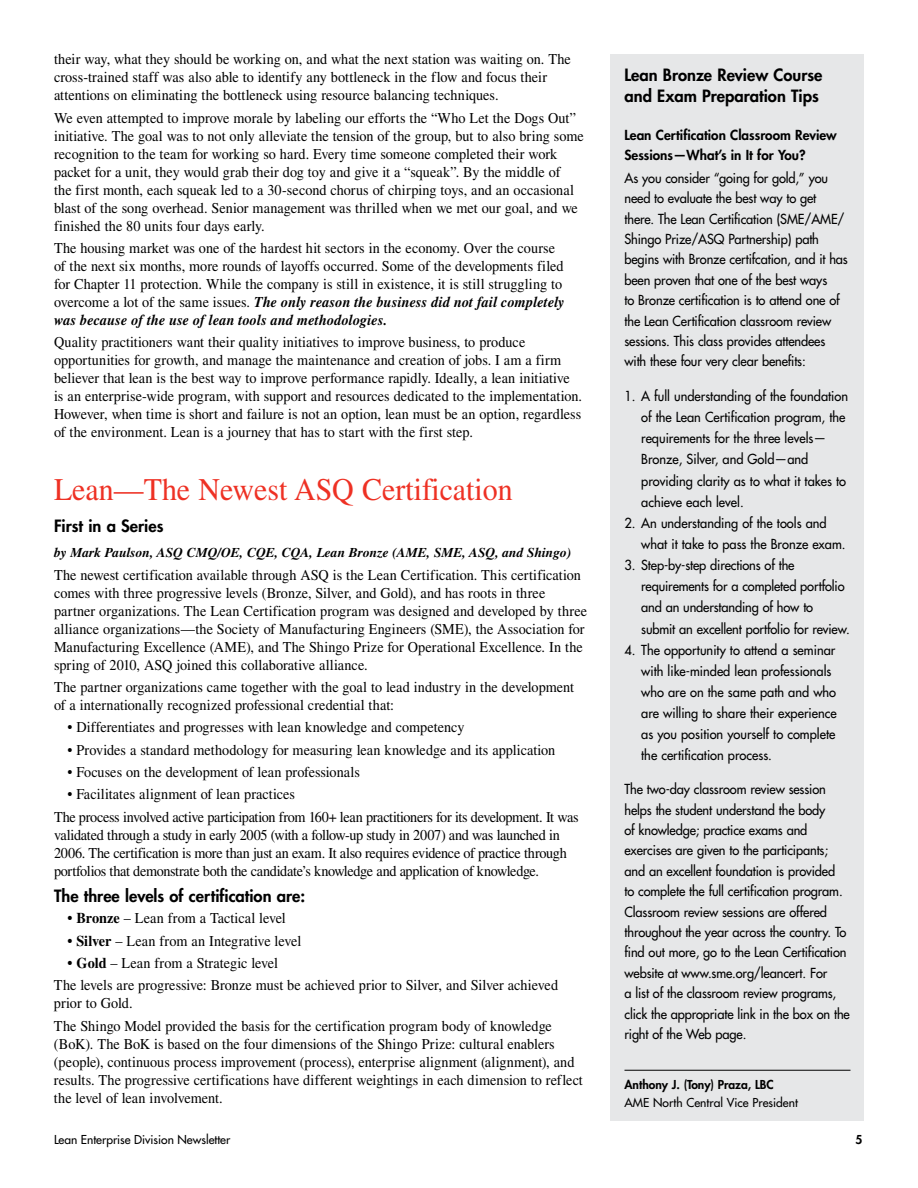
<style>
.page{position:relative;width:918px;height:1188px;background:#fff}
.page>*{position:absolute;margin:0;border:0;box-sizing:border-box;transform-origin:0 0}
.t1{font:31.5px "Times LT Std";color:#ee3124;scale:.95 1}
.t2{font:800 16.5px/21.1px "Futura Std";color:#000}
.t3{font:15px/18px "Times LT Std";color:#000;scale:.95 1}
.t4{font:15px/18px "Times LT Std";letter-spacing:-.025em;color:#000;scale:.95 1}
.t5{font:15px/22.4px "Times LT Std";letter-spacing:-.02em;color:#000;scale:.95 1}
.t6{font:500 13.5px/20.4px "Futura Std";letter-spacing:-.01em;color:#000;scale:.95 1}
.t7{font:italic 700 13.5px "Times LT Std";color:#000}
.t8{font:800 13.5px/19.6px "Futura Std";color:#000}
.t9{font:500 12px "Futura Std";color:#000}
.t10{font:800 12px "Futura Std";color:#000}
.s1{font-weight:700;font-style:italic}
.s2{font-weight:700}
</style>
<div class="page">
<div style="left:611px;top:54px;width:253px;height:1066px;background:#e6e7e8"></div>
<hr style="left:624px;top:1070px;width:227px;height:1px;background:#000">
<p class="t3" style="left:54px;top:50px;width:546px">their way, what they should be working on, and what the next station was waiting on. The cross-trained staff was also able to identify any bottleneck in the flow and focus their attentions on eliminating the bottleneck using resource balancing techniques.</p>
<p class="t3" style="left:54px;top:108px;width:559px">We even attempted to improve morale by labeling our efforts the “Who Let the Dogs Out” initiative. The goal was to not only alleviate the tension of the group, but to also bring some recognition to the team for working so hard. Every time someone completed their work packet for a unit, they would grab their dog toy and give it a “squeak”. By the middle of<br>the first month, each squeak led to a 30-second chorus of chirping toys, and an occasional blast of the song overhead. Senior management was thrilled when we met our goal, and we finished the 80 units four days early.</p>
<p class="t3" style="left:54px;top:239px;width:539px">The housing market was one of the hardest hit sectors in the economy. Over the course of the next six months, more rounds of layoffs occurred. Some of the developments filed for Chapter 11 protection. While the company is still in existence, it is still struggling to overcome a lot of the same issues. <span class="s1">The only reason the business did not fail completely was because of the use of lean tools and methodologies.</span></p>
<p class="t3" style="left:54px;top:333px;width:557px">Quality practitioners want their quality initiatives to improve business, to produce opportunities for growth, and manage the maintenance and creation of jobs. I am a firm believer that lean is the best way to improve performance rapidly. Ideally, a lean initiative is an enterprise-wide program, with support and resources dedicated to the implementation.<br>However, when time is short and failure is not an option, lean must be an option, regardless of the environment. Lean is a journey that has to start with the first step.</p>
<h1 class="t1" style="left:54px;top:472px;width:484px">Lean—The Newest ASQ Certification</h1>
<p class="t2" style="left:54px;top:515px;width:111px">First in a Series</p>
<p class="t7" style="left:54px;top:545px;width:519px">by Mark Paulson, ASQ CMQ/OE, CQE, CQA, Lean Bronze (AME, SME, ASQ, and Shingo)</p>
<p class="t3" style="left:54px;top:566px;width:563px">The newest certification available through ASQ is the Lean Certification. This certification comes with three progressive levels (Bronze, Silver, and Gold), and has roots in three partner organizations. The Lean Certification program was designed and developed by three alliance organizations—the Society of Manufacturing Engineers (SME), the Association for Manufacturing Excellence (AME), and The Shingo Prize for Operational Excellence. In the spring of 2010, ASQ joined this collaborative alliance.</p>
<p class="t3" style="left:54px;top:678px;width:549px">The partner organizations came together with the goal to lead industry in the development of a internationally recognized professional credential that:</p>
<p class="t3" style="left:67px;top:718px;width:419px">• Differentiates and progresses with lean knowledge and competency</p>
<p class="t3" style="left:67px;top:740px;width:515px">• Provides a standard methodology for measuring lean knowledge and its application</p>
<p class="t3" style="left:67px;top:763px;width:309px">• Focuses on the development of lean professionals</p>
<p class="t5" style="left:54px;top:783px;width:554px;text-indent:13px">• Facilitates alignment of lean practices<br>The process involved active participation from 160+ lean practitioners for its development. It was</p>
<p class="t4" style="left:54px;top:825px;width:541px">validated through a study in early 2005 (with a follow-up study in 2007) and was launched in<br>2006. The certification is more than just an exam. It also requires evidence of practice through portfolios that demonstrate both the candidate’s knowledge and application of knowledge.</p>
<p class="t2" style="left:54px;top:886px;width:253px">The three levels of certification are:</p>
<p class="t3" style="left:68px;top:909px;width:231px"><span class="s2">• Bronze</span> – Lean from a Tactical level</p>
<p class="t3" style="left:68px;top:932px;width:248px"><span class="s2">• Silver</span> – Lean from an Integrative level</p>
<p class="t3" style="left:54px;top:952px;width:532px;line-height:22.4px;text-indent:14px"><span class="s2">• Gold</span> – Lean from a Strategic level<br>The levels are progressive: Bronze must be achieved prior to Silver, and Silver achieved</p>
<p class="t3" style="left:54px;top:992px;width:526px;line-height:22.4px">prior to Gold.<br>The Shingo Model provided the basis for the certification program body of knowledge</p>
<p class="t3" style="left:54px;top:1035px;width:558px">(BoK). The BoK is based on the four dimensions of the Shingo Prize: cultural enablers (people), continuous process improvement (process), enterprise alignment (alignment), and results. The progressive certifications have different weightings in each dimension to reflect the level of lean involvement.</p>
<p class="t2" style="left:624px;top:64px;width:199px">Lean Bronze Review Course and Exam Preparation Tips</p>
<p class="t8" style="left:624px;top:125px;width:214px">Lean Certification Classroom Review<br>Sessions—What’s in It for You?</p>
<p class="t6" style="left:624px;top:168px;width:237px">As you consider “going for gold,” you need to evaluate the best way to get there. The Lean Certification (SME/AME/ Shingo Prize/ASQ Partnership) path begins with Bronze certifcation, and it has been proven that one of the best ways<br>to Bronze certification is to attend one of the Lean Certification classroom review sessions. This class provides attendees with these four very clear benefits:</p>
<p class="t6" style="left:641px;top:386px;width:219px;line-height:21.1px;text-indent:-17px">1. A full understanding of the foundation of the Lean Certification program, the requirements for the three levels— Bronze, Silver, and Gold—and providing clarity as to what it takes to achieve each level.</p>
<p class="t6" style="left:641px;top:512px;width:217px;line-height:21.1px;text-indent:-17px">2. An understanding of the tools and what it take to pass the Bronze exam.</p>
<p class="t6" style="left:641px;top:555px;width:221px;line-height:21.1px;text-indent:-17px">3. Step-by-step directions of the requirements for a completed portfolio and an understanding of how to submit an excellent portfolio for review.</p>
<p class="t6" style="left:641px;top:639px;width:207px;line-height:21.1px;text-indent:-17px">4. The opportunity to attend a seminar with like-minded lean professionals who are on the same path and who are willing to share their experience as you position yourself to complete the certification process.</p>
<p class="t6" style="left:624px;top:779px;width:239px">The two-day classroom review session helps the student understand the body<br>of knowledge; practice exams and exercises are given to the participants; and an excellent foundation is provided<br>to complete the full certification program.<br>Classroom review sessions are offered throughout the year across the country. To find out more, go to the Lean Certification website at www.sme.org/leancert. For<br>a list of the classroom review programs, click the appropriate link in the box on the right of the Web page.</p>
<p class="t10" style="left:624px;top:1077px;width:151px">Anthony J. (Tony) Praza, LBC</p>
<p class="t9" style="left:624px;top:1095px;width:175px">AME North Central Vice President</p>
<p class="t9" style="left:54px;top:1132px;width:178px">Lean Enterprise Division Newsletter</p>
<p class="t10" style="left:855px;top:1132px;width:8px">5</p>
</div>
